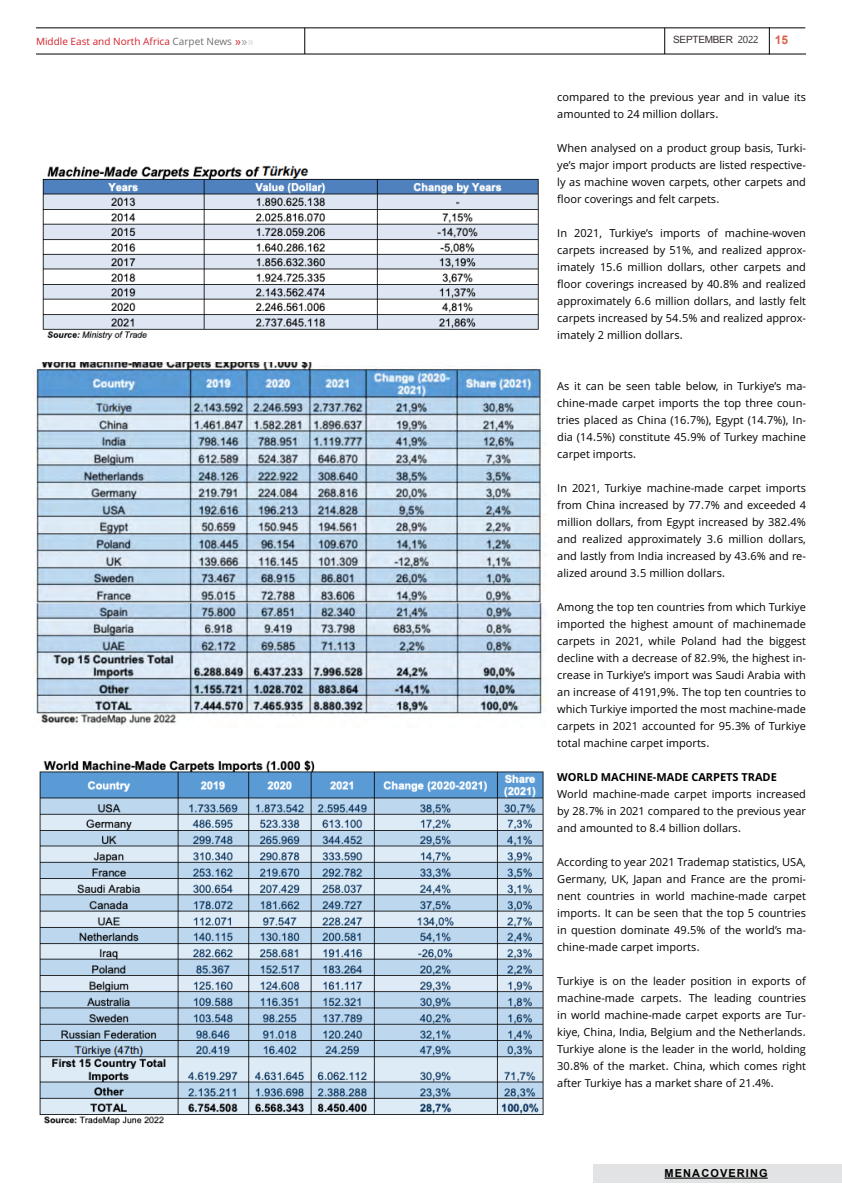
<style>
.page{position:relative;width:842px;height:1191px;background:#fff}
.page>*{position:absolute;margin:0;border:0;box-sizing:border-box;transform-origin:0 0}
.t1{font:700 12px "Arial";color:#db634b}
.t2{font:11px/17px "Sahel";color:#000;text-align:justify}
.t3{font:700 11px "Sahel";color:#000}
.t4{font:700 11px "Arial";letter-spacing:.1em;color:#000}
.t5{font:10px "Sahel";color:#d2232a}
.t6{font:10px "Arial";letter-spacing:-.025em;color:#342d2b}
.s1{color:#6d6e71}
.s2{color:#939598}
.s3{color:#d1d3d4}
</style>
<div class="page">
<hr style="left:36px;top:54px;width:770px;height:1px;background:#000">
<hr style="left:36px;top:27px;width:769px;height:1px;background:#000">
<svg style="left:769px;top:27px;width:1px;height:27px"></svg>
<svg style="left:664px;top:28px;width:1px;height:26px"></svg>
<svg style="left:304px;top:28px;width:1px;height:26px"></svg>
<div style="left:593px;top:1164px;width:249px;height:18px;background:#e2e3e4"></div>
<hr style="left:664px;top:1177px;width:104px;height:1px;background:#000">
<img style="left:42px;top:165px;width:497px;height:175px">
<img style="left:39px;top:760px;width:505px;height:366px">
<img style="left:34px;top:363px;width:512px;height:362px">
<p class="t5" style="left:36px;top:36px;width:219px">Middle East and North Africa <span class="s1">Carpet News</span> »<span class="s2">»</span><span class="s3">»</span></p>
<p class="t6" style="left:673px;top:33px;width:61px">SEPTEMBER</p>
<p class="t1" style="left:775px;top:32px;width:15px">15</p>
<p class="t2" style="left:557px;top:88px;width:250px">compared to the previous year and in value its amounted to 24 million dollars.</p>
<p class="t2" style="left:557px;top:139px;width:250px">When analysed on a product group basis, Turki&shy;ye’s major import products are listed respective&shy;ly as machine woven carpets, other carpets and floor coverings and felt carpets.</p>
<p class="t2" style="left:557px;top:224px;width:250px">In 2021, Turkiye’s imports of machine-woven carpets increased by 51%, and realized approx&shy;imately 15.6 million dollars, other carpets and floor coverings increased by 40.8% and realized approximately 6.6 million dollars, and lastly felt carpets increased by 54.5% and realized approx&shy;imately 2 million dollars.</p>
<p class="t2" style="left:557px;top:377px;width:250px">As it can be seen table below, in Turkiye’s ma&shy;chine-made carpet imports the top three coun&shy;tries placed as China (16.7%), Egypt (14.7%), In&shy;dia (14.5%) constitute 45.9% of Turkey machine carpet imports.</p>
<p class="t2" style="left:557px;top:479px;width:250px">In 2021, Turkiye machine-made carpet imports from China increased by 77.7% and exceeded 4 million dollars, from Egypt increased by 382.4% and realized approximately 3.6 million dollars, and lastly from India increased by 43.6% and re&shy;alized around 3.5 million dollars.</p>
<p class="t2" style="left:557px;top:598px;width:250px">Among the top ten countries from which Turkiye imported the highest amount of machinemade carpets in 2021, while Poland had the biggest decline with a decrease of 82.9%, the highest in&shy;crease in Turkiye’s import was Saudi Arabia with an increase of 4191,9%. The top ten countries to which Turkiye imported the most machine-made carpets in 2021 accounted for 95.3% of Turkiye total machine carpet imports.</p>
<p class="t3" style="left:557px;top:770px;width:221px">WORLD MACHINE-MADE CARPETS TRADE</p>
<p class="t2" style="left:557px;top:785px;width:250px">World machine-made carpet imports increased by 28.7% in 2021 compared to the previous year and amounted to 8.4 billion dollars.</p>
<p class="t2" style="left:557px;top:853px;width:250px">According to year 2021 Trademap statistics, USA, Germany, UK, Japan and France are the promi&shy;nent countries in world machine-made carpet imports. It can be seen that the top 5 countries in question dominate 49.5% of the world’s ma&shy;chine-made carpet imports.</p>
<p class="t2" style="left:557px;top:972px;width:250px">Turkiye is on the leader position in exports of machine-made carpets. The leading countries in world machine-made carpet exports are Tur&shy;kiye, China, India, Belgium and the Netherlands.<br>Turkiye alone is the leader in the world, holding 30.8% of the market. China, which comes right after Turkiye has a market share of 21.4%.</p>
<p class="t4" style="left:664px;top:1165px;width:105px">MENACOVERING</p>
</div>
